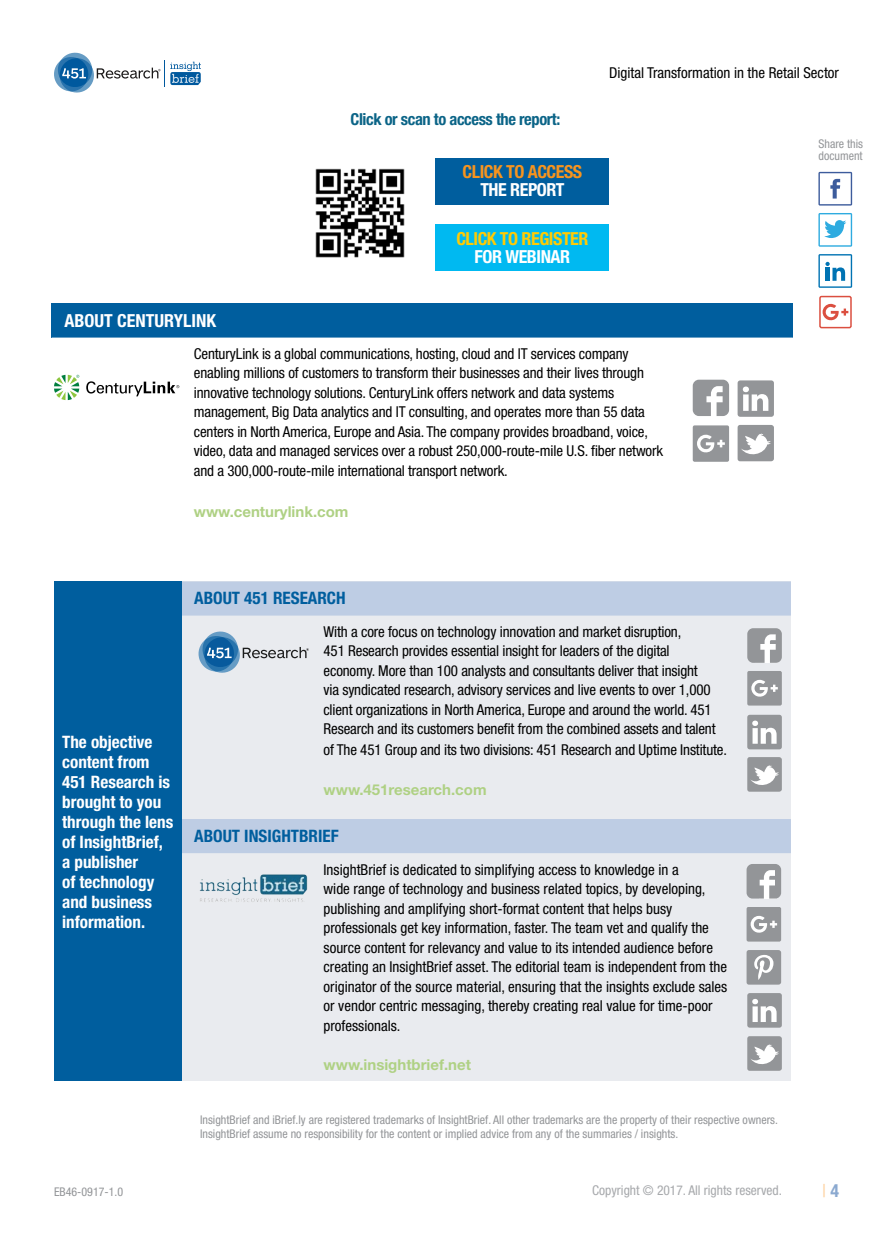
<style>
.page{position:relative;width:893px;height:1255px;background:#fff}
.page>*{position:absolute;margin:0;border:0;box-sizing:border-box;transform-origin:0 0}
.t1{font:700 condensed 18px "Helvetica Neue LT Std";letter-spacing:-.025em;color:#fff}
.t2{font:700 condensed 18px "Helvetica Neue LT Std";color:#fff}
.t3{font:700 condensed 18px "Helvetica Neue LT Std";letter-spacing:-.025em;color:#ffcb05}
.t4{font:700 condensed 18px "Helvetica Neue LT Std";letter-spacing:-.025em;color:#f7941e}
.t5{font:condensed 18px "Helvetica Neue LT Std";color:#fed09e}
.t6{font:700 condensed 17.1px/20px "Helvetica Neue LT Std";color:#fff}
.t7{font:700 condensed 17.1px "Helvetica Neue LT Std";color:#005e9e}
.t8{font:700 condensed 16.5px "Helvetica Neue LT Std";letter-spacing:-.025em;color:#0b6487}
.t9{font:condensed 15px/19.5px "Helvetica Neue LT Std";letter-spacing:-.01em;color:#000}
.t10{font:700 15px "Helvetica Neue LT Std";color:#afd184}
.t11{font:condensed 13.5px "Helvetica Neue LT Std";color:#a7a9ac}
.t12{font:condensed 12px/13.5px "Helvetica Neue LT Std";color:#939598}
.s1{font-weight:700;color:#8ba9d0}
</style>
<div class="page">
<svg style="left:54px;top:52px;width:147px;height:41px"></svg>
<div style="left:54px;top:581px;width:737px;height:500px;background:#e9ebef"></div>
<div style="left:181px;top:581px;width:610px;height:34px;background:#becde4"></div>
<div style="left:181px;top:819px;width:610px;height:34px;background:#becde4"></div>
<div style="left:747px;top:757px;width:35px;height:34px;background:#939598;border-radius:3px"></div>
<svg style="left:751px;top:765px;width:28px;height:20px"></svg>
<svg style="left:199px;top:631px;width:110px;height:42px"></svg>
<svg style="left:747px;top:714px;width:35px;height:35px"></svg>
<svg style="left:747px;top:628px;width:35px;height:34px"></svg>
<svg style="left:747px;top:671px;width:35px;height:34px"></svg>
<img style="left:199px;top:874px;width:109px;height:28px">
<div style="left:54px;top:581px;width:127px;height:500px;background:#005e9e"></div>
<div style="left:747px;top:950px;width:34px;height:34px;background:#939598;border-radius:3px"></div>
<svg style="left:754px;top:955px;width:19px;height:24px"></svg>
<svg style="left:746px;top:907px;width:35px;height:34px"></svg>
<svg style="left:747px;top:1036px;width:35px;height:34px"></svg>
<svg style="left:747px;top:993px;width:35px;height:34px"></svg>
<svg style="left:747px;top:864px;width:34px;height:34px"></svg>
<svg style="left:818px;top:254px;width:34px;height:34px"></svg>
<svg style="left:818px;top:172px;width:34px;height:33px"></svg>
<svg style="left:818px;top:213px;width:34px;height:34px"></svg>
<svg style="left:819px;top:295px;width:32px;height:33px"></svg>
<div style="left:52px;top:303px;width:741px;height:34px;background:#005e9e"></div>
<svg style="left:52px;top:337px;width:741px;height:125px"></svg>
<div style="left:738px;top:425px;width:36px;height:36px;background:#939598;border-radius:3px"></div>
<svg style="left:741px;top:433px;width:30px;height:22px"></svg>
<svg style="left:738px;top:380px;width:36px;height:37px"></svg>
<svg style="left:693px;top:379px;width:36px;height:37px"></svg>
<svg style="left:54px;top:375px;width:25px;height:25px"></svg>
<svg style="left:86px;top:381px;width:93px;height:15px"></svg>
<svg style="left:693px;top:425px;width:36px;height:37px"></svg>
<div style="left:436px;top:158px;width:173px;height:46px;background:#005e9e"></div>
<img style="left:315px;top:168px;width:90px;height:90px">
<div style="left:436px;top:224px;width:173px;height:47px;background:#00b9f1"></div>
<p class="t8" style="left:351px;top:109px;width:211px">Click or scan to access the report:</p>
<p class="t4" style="left:463px;top:161px;width:121px">CLICK TO ACCESS</p>
<p class="t1" style="left:480px;top:179px;width:85px">THE REPORT</p>
<p class="t3" style="left:456px;top:228px;width:134px">CLICK TO REGISTER</p>
<p class="t1" style="left:475px;top:246px;width:97px">FOR WEBINAR</p>
<p class="t9" style="left:609px;top:63px;width:231px">Digital Transformation in the Retail Sector</p>
<p class="t12" style="left:818px;top:137px;width:46px;line-height:12px">Share this document</p>
<p class="t2" style="left:64px;top:309px;width:153px">ABOUT CENTURYLINK</p>
<p class="t9" style="left:194px;top:344px;width:471px">CenturyLink is a global communications, hosting, cloud and IT services company enabling millions of customers to transform their businesses and their lives through innovative technology solutions. CenturyLink offers network and data systems management, Big Data analytics and IT consulting, and operates more than 55 data centers in North America, Europe and Asia. The company provides broadband, voice, video, data and managed services over a robust 250,000-route-mile U.S. fiber network and a 300,000-route-mile international transport network.</p>
<p class="t10" style="left:194px;top:502px;width:156px">www.centurylink.com</p>
<p class="t6" style="left:62px;top:731px;width:113px">The objective content from<br>451 Research is brought to you through the lens of InsightBrief, a publisher<br>of technology and business information.</p>
<p class="t12" style="left:54px;top:1184px;width:71px">EB46-0917-1.0</p>
<p class="t7" style="left:194px;top:588px;width:153px">ABOUT 451 RESEARCH</p>
<p class="t9" style="left:324px;top:621px;width:405px">With a core focus on technology innovation and market disruption,<br>451 Research provides essential insight for leaders of the digital<br>economy. More than 100 analysts and consultants deliver that insight<br>via syndicated research, advisory services and live events to over 1,000 client organizations in North America, Europe and around the world. 451<br>Research and its customers benefit from the combined assets and talent of The 451 Group and its two divisions: 451 Research and Uptime Institute.</p>
<p class="t10" style="left:324px;top:780px;width:165px">www.451research.com</p>
<p class="t7" style="left:194px;top:825px;width:146px">ABOUT INSIGHTBRIEF</p>
<p class="t9" style="left:324px;top:859px;width:405px">InsightBrief is dedicated to simplifying access to knowledge in a<br>wide range of technology and business related topics, by developing, publishing and amplifying short-format content that helps busy professionals get key information, faster. The team vet and qualify the source content for relevancy and value to its intended audience before creating an InsightBrief asset. The editorial team is independent from the originator of the source material, ensuring that the insights exclude sales or vendor centric messaging, thereby creating real value for time-poor professionals.</p>
<p class="t10" style="left:324px;top:1054px;width:149px">www.insightbrief.net</p>
<p class="t12" style="left:200px;top:1112px;width:579px">InsightBrief and iBrief.ly are registered trademarks of InsightBrief. All other trademarks are the property of their respective owners.<br>InsightBrief assume no responsibility for the content or implied advice from any of the summaries / insights.</p>
<p class="t11" style="left:592px;top:1182px;width:191px">Copyright © 2017. All rights reserved.</p>
<p class="t5" style="left:822px;top:1180px;width:18px">|<span class="s1">4</span></p>
</div>
